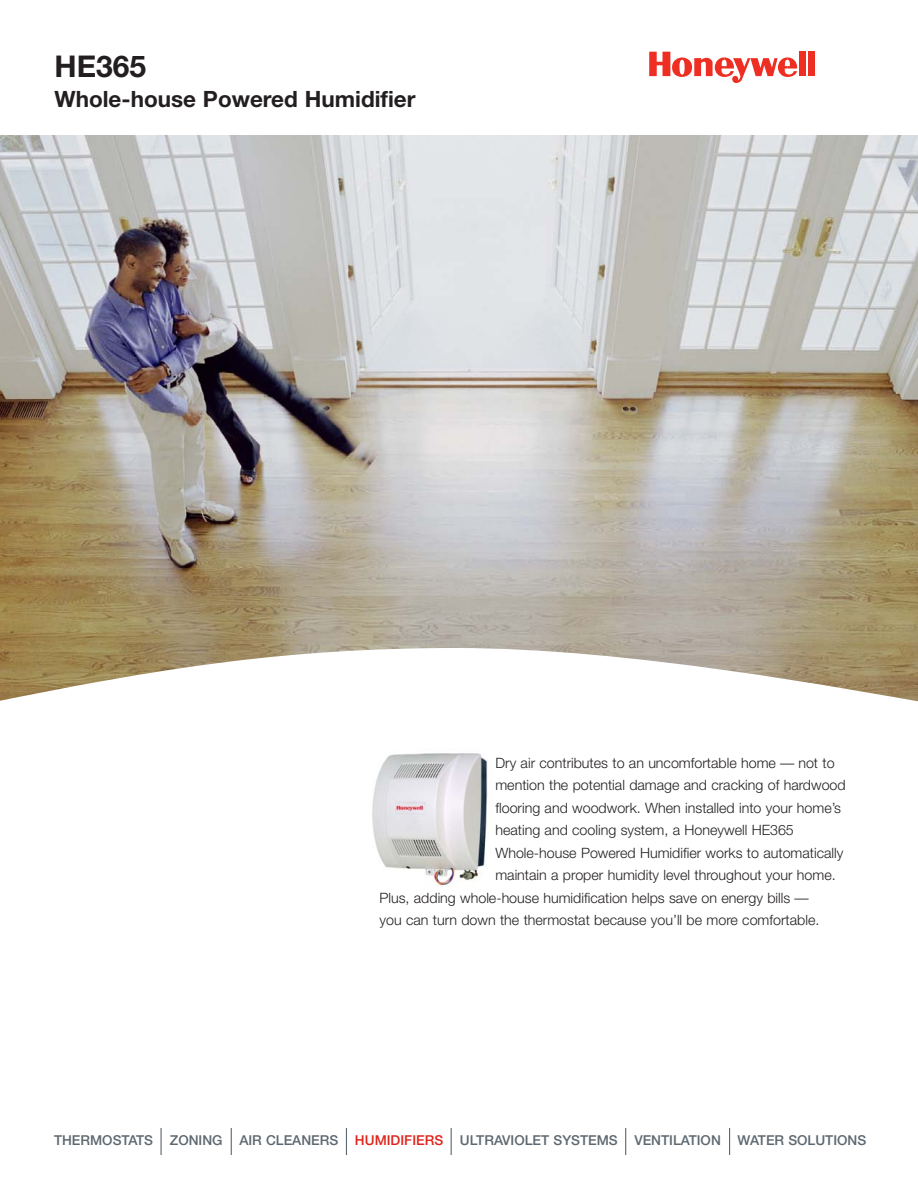
<style>
.page{position:relative;width:918px;height:1188px;background:#fff}
.page>*{position:absolute;margin:0;border:0;box-sizing:border-box;transform-origin:0 0}
.t1{font:700 30px "Helvetica Neue";color:#231f20}
.t2{font:700 22.5px "Helvetica Neue";color:#231f20}
.t3{font:300 14.25px "Helvetica Neue";color:#231f20}
.t4{font:500 13.65px "Helvetica Neue";color:#5d6870}
.s1{color:#e0251c}
</style>
<div class="page">
<img style="left:0;top:135px;width:918px;height:513px">
<svg style="left:0;top:648px;width:918px;height:54px"></svg>
<hr style="left:160px;top:1128px;width:2px;height:27px;background:#5d6870">
<svg style="left:231px;top:1128px;width:1px;height:27px"></svg>
<svg style="left:346px;top:1128px;width:1px;height:27px"></svg>
<svg style="left:451px;top:1128px;width:1px;height:27px"></svg>
<svg style="left:625px;top:1128px;width:1px;height:27px"></svg>
<svg style="left:729px;top:1128px;width:1px;height:27px"></svg>
<div style="left:799px;top:52px;width:7px;height:24px;background:#ee2e22"></div>
<div style="left:808px;top:52px;width:7px;height:24px;background:#ee2e22"></div>
<svg style="left:649px;top:52px;width:148px;height:31px"></svg>
<img style="left:372px;top:753px;width:116px;height:133px">
<h1 class="t1" style="left:55px;top:55px;width:93px">HE365</h1>
<h2 class="t2" style="left:55px;top:91px;width:363px">Whole-house Powered Humidifier</h2>
<p class="t3" style="left:495px;top:757px;width:341px">Dry air contributes to an uncomfortable home — not to</p>
<p class="t3" style="left:495px;top:780px;width:352px">mention the potential damage and cracking of hardwood</p>
<p class="t3" style="left:495px;top:802px;width:347px">flooring and woodwork. When installed into your home’s</p>
<p class="t3" style="left:495px;top:825px;width:300px">heating and cooling system, a Honeywell HE365</p>
<p class="t3" style="left:495px;top:848px;width:349px">Whole-house Powered Humidifier works to automatically</p>
<p class="t3" style="left:495px;top:870px;width:342px">maintain a proper humidity level throughout your home.</p>
<p class="t3" style="left:380px;top:893px;width:431px">Plus, adding whole-house humidification helps save on energy bills —</p>
<p class="t3" style="left:380px;top:915px;width:441px">you can turn down the thermostat because you’ll be more comfortable.</p>
<p class="t4" style="left:54px;top:1135px;width:814px">THERMOSTATS ZONING AIR CLEANERS <span class="s1">HUMIDIFIERS</span> ULTRAVIOLET SYSTEMS VENTILATION WATER SOLUTIONS</p>
</div>
